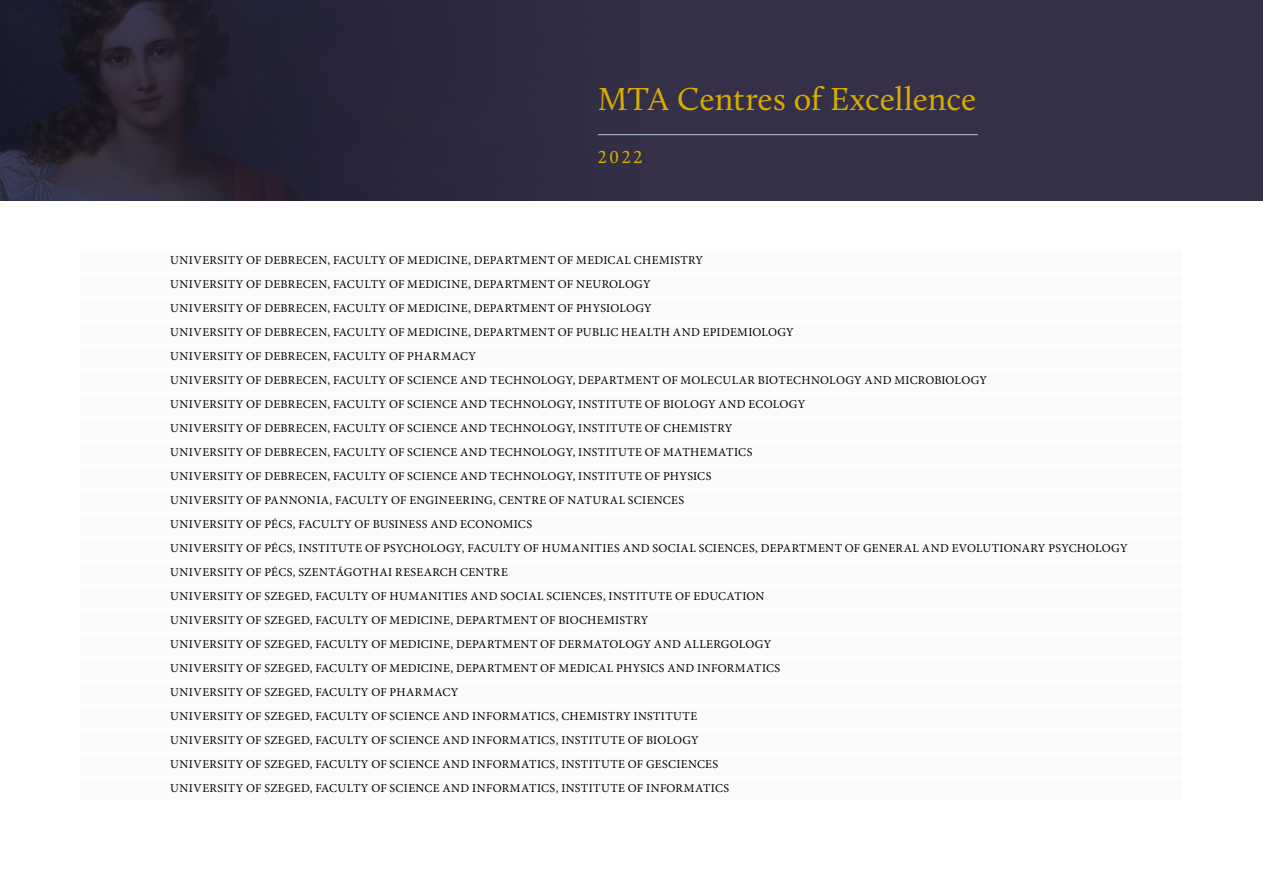
<style>
.page{position:relative;width:1263px;height:893px;background:#fff}
.page>*{position:absolute;margin:0;border:0;box-sizing:border-box;transform-origin:0 0}
.t1{font:33px "Calluna";letter-spacing:-.005em;color:#d6ad00}
.t2{font:18px "Calluna";color:#d6ad00}
.t3{font:12px/24px "Minion Pro";letter-spacing:.03em;color:#000}
</style>
<div class="page">
<svg style="left:0;top:0;width:1263px;height:201px;background:#2e2a40"></svg>
<hr style="left:598px;top:134px;width:380px;height:1px;background:#b4c8cf">
<div style="left:81px;top:251px;width:1101px;height:20px;background:#f8fafb"></div>
<div style="left:81px;top:275px;width:1101px;height:20px;background:#f8fafb"></div>
<div style="left:81px;top:299px;width:1101px;height:20px;background:#f8fafb"></div>
<div style="left:81px;top:323px;width:1101px;height:20px;background:#f8fafb"></div>
<div style="left:81px;top:347px;width:1101px;height:20px;background:#f8fafb"></div>
<div style="left:81px;top:371px;width:1101px;height:20px;background:#f8fafb"></div>
<div style="left:81px;top:395px;width:1101px;height:20px;background:#f8fafb"></div>
<div style="left:81px;top:419px;width:1101px;height:20px;background:#f8fafb"></div>
<div style="left:81px;top:443px;width:1101px;height:20px;background:#f8fafb"></div>
<div style="left:81px;top:467px;width:1101px;height:20px;background:#f8fafb"></div>
<div style="left:81px;top:491px;width:1101px;height:20px;background:#f8fafb"></div>
<div style="left:81px;top:515px;width:1101px;height:20px;background:#f8fafb"></div>
<div style="left:81px;top:539px;width:1101px;height:20px;background:#f8fafb"></div>
<div style="left:81px;top:563px;width:1101px;height:20px;background:#f8fafb"></div>
<div style="left:81px;top:587px;width:1101px;height:20px;background:#f8fafb"></div>
<div style="left:81px;top:611px;width:1101px;height:20px;background:#f8fafb"></div>
<div style="left:81px;top:635px;width:1101px;height:20px;background:#f8fafb"></div>
<div style="left:81px;top:659px;width:1101px;height:20px;background:#f8fafb"></div>
<div style="left:81px;top:683px;width:1101px;height:20px;background:#f8fafb"></div>
<div style="left:81px;top:707px;width:1101px;height:20px;background:#f8fafb"></div>
<div style="left:81px;top:731px;width:1101px;height:20px;background:#f8fafb"></div>
<div style="left:81px;top:755px;width:1101px;height:20px;background:#f8fafb"></div>
<div style="left:81px;top:779px;width:1101px;height:20px;background:#f8fafb"></div>
<h1 class="t1" style="left:598px;top:79px;width:380px">MTA Centres of Excellence</h1>
<h2 class="t2" style="left:598px;top:146px;width:46px">2022</h2>
<p class="t3" style="left:170px;top:248px;width:959px">UNIVERSITY OF DEBRECEN, FACULTY OF MEDICINE, DEPARTMENT OF MEDICAL CHEMISTRY<br>UNIVERSITY OF DEBRECEN, FACULTY OF MEDICINE, DEPARTMENT OF NEUROLOGY<br>UNIVERSITY OF DEBRECEN, FACULTY OF MEDICINE, DEPARTMENT OF PHYSIOLOGY<br>UNIVERSITY OF DEBRECEN, FACULTY OF MEDICINE, DEPARTMENT OF PUBLIC HEALTH AND EPIDEMIOLOGY<br>UNIVERSITY OF DEBRECEN, FACULTY OF PHARMACY<br>UNIVERSITY OF DEBRECEN, FACULTY OF SCIENCE AND TECHNOLOGY, DEPARTMENT OF MOLECULAR BIOTECHNOLOGY AND MICROBIOLOGY<br>UNIVERSITY OF DEBRECEN, FACULTY OF SCIENCE AND TECHNOLOGY, INSTITUTE OF BIOLOGY AND ECOLOGY<br>UNIVERSITY OF DEBRECEN, FACULTY OF SCIENCE AND TECHNOLOGY, INSTITUTE OF CHEMISTRY<br>UNIVERSITY OF DEBRECEN, FACULTY OF SCIENCE AND TECHNOLOGY, INSTITUTE OF MATHEMATICS<br>UNIVERSITY OF DEBRECEN, FACULTY OF SCIENCE AND TECHNOLOGY, INSTITUTE OF PHYSICS<br>UNIVERSITY OF PANNONIA, FACULTY OF ENGINEERING, CENTRE OF NATURAL SCIENCES<br>UNIVERSITY OF PÉCS, FACULTY OF BUSINESS AND ECONOMICS<br>UNIVERSITY OF PÉCS, INSTITUTE OF PSYCHOLOGY, FACULTY OF HUMANITIES AND SOCIAL SCIENCES, DEPARTMENT OF GENERAL AND EVOLUTIONARY PSYCHOLOGY UNIVERSITY OF PÉCS, SZENTÁGOTHAI RESEARCH CENTRE<br>UNIVERSITY OF SZEGED, FACULTY OF HUMANITIES AND SOCIAL SCIENCES, INSTITUTE OF EDUCATION<br>UNIVERSITY OF SZEGED, FACULTY OF MEDICINE, DEPARTMENT OF BIOCHEMISTRY<br>UNIVERSITY OF SZEGED, FACULTY OF MEDICINE, DEPARTMENT OF DERMATOLOGY AND ALLERGOLOGY<br>UNIVERSITY OF SZEGED, FACULTY OF MEDICINE, DEPARTMENT OF MEDICAL PHYSICS AND INFORMATICS<br>UNIVERSITY OF SZEGED, FACULTY OF PHARMACY<br>UNIVERSITY OF SZEGED, FACULTY OF SCIENCE AND INFORMATICS, CHEMISTRY INSTITUTE<br>UNIVERSITY OF SZEGED, FACULTY OF SCIENCE AND INFORMATICS, INSTITUTE OF BIOLOGY<br>UNIVERSITY OF SZEGED, FACULTY OF SCIENCE AND INFORMATICS, INSTITUTE OF GESCIENCES<br>UNIVERSITY OF SZEGED, FACULTY OF SCIENCE AND INFORMATICS, INSTITUTE OF INFORMATICS</p>
</div>
